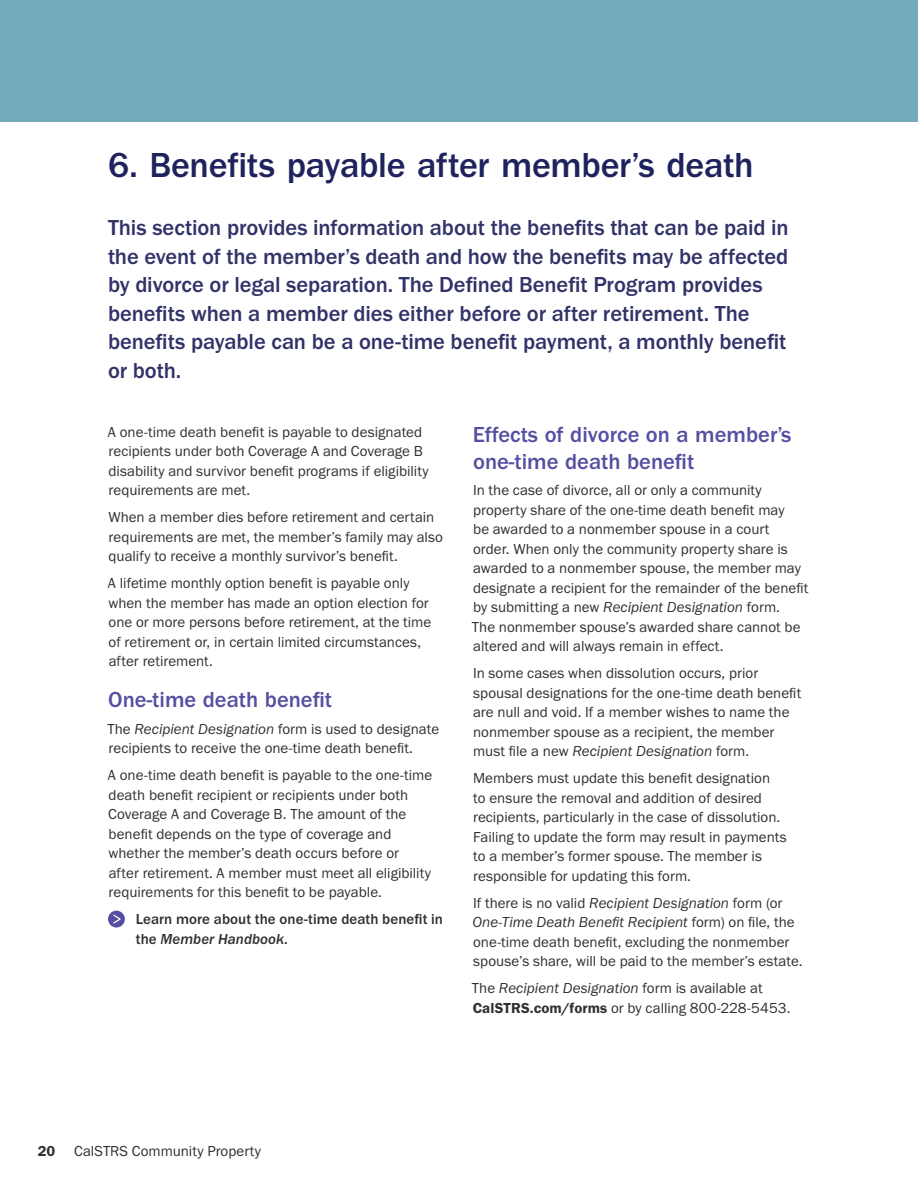
<style>
.page{position:relative;width:918px;height:1188px;background:#fff}
.page>*{position:absolute;margin:0;border:0;box-sizing:border-box;transform-origin:0 0}
.t1{font:500 36px "ITC Franklin Gothic Std";letter-spacing:-.01em;color:#1f235d}
.t2{font:500 22.5px/28.5px "Franklin Gothic URW";letter-spacing:-.005em;color:#313268}
.t3{font:500 22.5px/27px "ITC Franklin Gothic Std";color:#554fa1}
.t4{font:15px/19.5px "Franklin Gothic URW Boo";color:#312f30}
.t5{font:500 15px/19.5px "Franklin Gothic URW";letter-spacing:.005em;color:#312f30}
.t6{font:15px "Franklin Gothic URW Dem";color:#312f30}
.s1{font-family:"Franklin Gothic URW Boo Ita"}
.s2{font-family:"Franklin Gothic URW Med Ita";font-weight:400}
.s3{font-family:"Franklin Gothic URW Dem"}
</style>
<div class="page">
<div style="left:0;top:0;width:918px;height:122px;background:#73abbd"></div>
<svg style="left:108px;top:911px;width:17px;height:17px"></svg>
<h2 class="t1" style="left:108px;top:145px;width:647px">6. Benefits payable after member’s death</h2>
<p class="t2" style="left:108px;top:213px;width:682px">This section provides information about the benefits that can be paid in the event of the member’s death and how the benefits may be affected by divorce or legal separation . The Defined Benefit Program provides benefits when a member dies either before or after retirement . The benefits payable can be a one-time benefit payment, a monthly benefit or both .</p>
<p class="t4" style="left:108px;top:422px;width:322px">A one-time death benefit is payable to designated recipients under both Coverage A and Coverage B disability and survivor benefit programs if eligibility requirements are met.</p>
<p class="t4" style="left:108px;top:507px;width:336px">When a member dies before retirement and certain requirements are met, the member’s family may also qualify to receive a monthly survivor’s benefit.</p>
<p class="t4" style="left:108px;top:573px;width:325px">A lifetime monthly option benefit is payable only when the member has made an option election for one or more persons before retirement, at the time of retirement or, in certain limited circumstances, after retirement.</p>
<h3 class="t3" style="left:108px;top:687px;width:225px">One-time death benefit</h3>
<p class="t4" style="left:107px;top:719px;width:333px">The <span class="s1">Recipient Designation</span> form is used to designate recipients to receive the one-time death benefit.</p>
<p class="t4" style="left:108px;top:765px;width:326px">A one-time death benefit is payable to the one-time death benefit recipient or recipients under both Coverage A and Coverage B. The amount of the benefit depends on the type of coverage and whether the member’s death occurs before or after retirement. A member must meet all eligibility requirements for this benefit to be payable.</p>
<p class="t5" style="left:136px;top:909px;width:309px">Learn more about the one-time death benefit in the <span class="s2">Member Handbook</span> .</p>
<h3 class="t3" style="left:473px;top:421px;width:320px">Effects of divorce on a member’s one-time death benefit</h3>
<p class="t4" style="left:472px;top:480px;width:338px">In the case of divorce, all or only a community property share of the one-time death benefit may<br>be awarded to a nonmember spouse in a court order. When only the community property share is awarded to a nonmember spouse, the member may designate a recipient for the remainder of the benefit by submitting a new <span class="s1">Recipient Designation</span> form.<br>The nonmember spouse’s awarded share cannot be altered and will always remain in effect.</p>
<p class="t4" style="left:473px;top:663px;width:330px">In some cases when dissolution occurs, prior spousal designations for the one-time death benefit are null and void. If a member wishes to name the nonmember spouse as a recipient, the member must file a new <span class="s1">Recipient Designation</span> form.</p>
<p class="t4" style="left:473px;top:768px;width:315px">Members must update this benefit designation<br>to ensure the removal and addition of desired recipients, particularly in the case of dissolution.<br>Failing to update the form may result in payments to a member’s former spouse. The member is responsible for updating this form.</p>
<p class="t4" style="left:472px;top:893px;width:332px">If there is no valid <span class="s1">Recipient Designation</span> form (or <span class="s1">One-Time Death Benefit Recipient</span> form) on file, the one-time death benefit, excluding the nonmember spouse’s share, will be paid to the member’s estate.</p>
<p class="t4" style="left:472px;top:978px;width:320px">The <span class="s1">Recipient Designation</span> form is available at<br><span class="s3">CalSTRS.com/forms</span> or by calling 800-228-5453.</p>
<p class="t6" style="left:38px;top:1142px;width:19px">20</p>
<p class="t4" style="left:74px;top:1141px;width:188px">CalSTRS Community Property</p>
</div>
